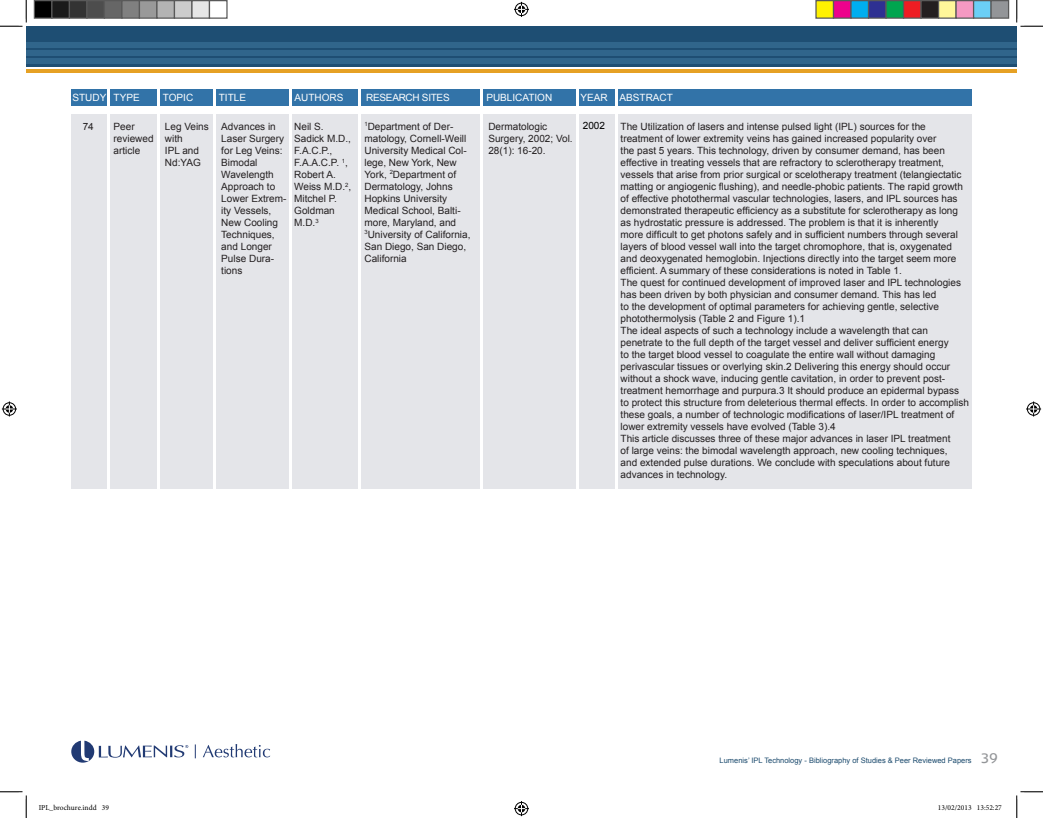
<style>
.page{position:relative;width:1043px;height:818px;background:#fff}
.page>*{position:absolute;margin:0;border:0;box-sizing:border-box;transform-origin:0 0}
.Titles{font:10px/12px "Arial";color:#231f20}
.t1{font:10px "Arial";color:#fff}
.t2{font:10px "Arial";letter-spacing:-.03em;color:#fff}
.t3{font:10px "Arial";color:#000}
.t4{font:9.38px "Arial";letter-spacing:-.03em;color:#fff}
.t5{font:7.5px "Arial";color:#1c4b6e}
.t6{font:7.5px "Minion Pro";color:#000}
.s1{font-size:10px}
.s2{font-family:"Signa Column";font-size:13.75px;color:#939598}
</style>
<div class="page">
<hr style="left:26px;top:69px;width:990px;height:3px;background:#e6a124">
<svg style="left:195px;top:744px;width:1px;height:14px"></svg>
<svg style="left:71px;top:740px;width:117px;height:22px"></svg>
<svg style="left:203px;top:744px;width:67px;height:13px"></svg>
<div style="left:26px;top:26px;width:990px;height:41px;background:#1e4e73"></div>
<div style="left:26px;top:58px;width:990px;height:6px;background:#30658b"></div>
<div style="left:26px;top:50px;width:990px;height:6px;background:#30658b"></div>
<div style="left:26px;top:42px;width:990px;height:6px;background:#30658b"></div>
<div style="left:71px;top:114px;width:900px;height:396px;background:#e4e5e9"></div>
<div style="left:71px;top:89px;width:900px;height:17px;background:#3273a8"></div>
<hr style="left:107px;top:87px;width:3px;height:623px;background:#fff">
<hr style="left:158px;top:87px;width:2px;height:625px;background:#fff">
<hr style="left:213px;top:87px;width:2px;height:625px;background:#fff">
<hr style="left:289px;top:87px;width:3px;height:625px;background:#fff">
<hr style="left:358px;top:87px;width:3px;height:625px;background:#fff">
<hr style="left:480px;top:87px;width:2px;height:625px;background:#fff">
<hr style="left:576px;top:87px;width:2px;height:625px;background:#fff">
<hr style="left:615px;top:87px;width:2px;height:625px;background:#fff">
<div style="left:71px;top:489px;width:900px;height:22px;background:#fff"></div>
<svg style="left:0;top:0;width:27px;height:27px"></svg>
<svg style="left:0;top:791px;width:27px;height:27px"></svg>
<svg style="left:1016px;top:0;width:26px;height:27px"></svg>
<svg style="left:1016px;top:791px;width:26px;height:27px"></svg>
<svg style="left:514px;top:2px;width:15px;height:15px"></svg>
<svg style="left:514px;top:801px;width:15px;height:15px"></svg>
<svg style="left:2px;top:401px;width:15px;height:15px"></svg>
<svg style="left:1026px;top:401px;width:15px;height:15px"></svg>
<div style="left:34px;top:1px;width:18px;height:17px;background:#000"></div>
<div style="left:34px;top:0;width:18px;height:19px;border:1px solid #595959"></div>
<div style="left:52px;top:1px;width:17px;height:17px;background:#1a1a1a"></div>
<div style="left:51px;top:0;width:19px;height:19px;border:1px solid #595959"></div>
<div style="left:69px;top:1px;width:18px;height:17px;background:#333"></div>
<div style="left:69px;top:0;width:19px;height:19px;border:1px solid #595959"></div>
<div style="left:87px;top:1px;width:17px;height:17px;background:#4d4d4d"></div>
<div style="left:86px;top:0;width:19px;height:19px;border:1px solid #595959"></div>
<div style="left:104px;top:1px;width:18px;height:17px;background:#666"></div>
<div style="left:104px;top:0;width:18px;height:19px;border:1px solid #595959"></div>
<div style="left:122px;top:1px;width:17px;height:17px;background:#808080"></div>
<div style="left:121px;top:0;width:19px;height:19px;border:1px solid #595959"></div>
<div style="left:139px;top:1px;width:18px;height:17px;background:#999"></div>
<div style="left:139px;top:0;width:19px;height:19px;border:1px solid #595959"></div>
<div style="left:157px;top:1px;width:17px;height:17px;background:#b3b3b3"></div>
<div style="left:156px;top:0;width:19px;height:19px;border:1px solid #595959"></div>
<div style="left:174px;top:1px;width:18px;height:17px;background:#ccc"></div>
<div style="left:174px;top:0;width:18px;height:19px;border:1px solid #595959"></div>
<div style="left:192px;top:1px;width:17px;height:17px;background:#e6e6e6"></div>
<div style="left:191px;top:0;width:19px;height:19px;border:1px solid #595959"></div>
<div style="left:209px;top:0;width:19px;height:19px;border:1px solid #595959"></div>
<div style="left:816px;top:1px;width:17px;height:17px;background:#fff101"></div>
<div style="left:815px;top:0;width:19px;height:19px;border:1px solid #595959"></div>
<div style="left:833px;top:1px;width:18px;height:17px;background:#ed028c"></div>
<div style="left:832px;top:0;width:19px;height:19px;border:1px solid #595959"></div>
<div style="left:851px;top:1px;width:17px;height:17px;background:#00aeef"></div>
<div style="left:850px;top:0;width:19px;height:19px;border:1px solid #595959"></div>
<div style="left:868px;top:1px;width:18px;height:17px;background:#2e3092"></div>
<div style="left:868px;top:0;width:18px;height:19px;border:1px solid #595959"></div>
<div style="left:886px;top:1px;width:17px;height:17px;background:#00a54f"></div>
<div style="left:885px;top:0;width:19px;height:19px;border:1px solid #595959"></div>
<div style="left:903px;top:1px;width:18px;height:17px;background:#ee1d23"></div>
<div style="left:902px;top:0;width:19px;height:19px;border:1px solid #595959"></div>
<div style="left:921px;top:1px;width:17px;height:17px;background:#231f20"></div>
<div style="left:920px;top:0;width:19px;height:19px;border:1px solid #595959"></div>
<div style="left:938px;top:1px;width:18px;height:17px;background:#fff79a"></div>
<div style="left:938px;top:0;width:18px;height:19px;border:1px solid #595959"></div>
<div style="left:956px;top:1px;width:17px;height:17px;background:#f499c2"></div>
<div style="left:955px;top:0;width:19px;height:19px;border:1px solid #595959"></div>
<div style="left:973px;top:1px;width:18px;height:17px;background:#6bcff6"></div>
<div style="left:972px;top:0;width:19px;height:19px;border:1px solid #595959"></div>
<div style="left:991px;top:1px;width:17px;height:17px;background:#939598"></div>
<div style="left:990px;top:0;width:19px;height:19px;border:1px solid #595959"></div>
<p class="t1" style="left:112px;top:91px;width:28px">TYPE</p>
<p class="t4" style="left:361px;top:91px;width:150px">RESEARCH SITES <span class="s1">PUBLICATION</span></p>
<p class="t1" style="left:539px;top:91px;width:70px">YEAR LANG.</p>
<p class="t1" style="left:72px;top:91px;width:69px">STUDY TYPE</p>
<p class="t1" style="left:163px;top:91px;width:32px">TOPIC</p>
<p class="t1" style="left:219px;top:91px;width:29px">TITLE</p>
<p class="t1" style="left:294px;top:91px;width:50px">AUTHORS</p>
<p class="t2" style="left:366px;top:91px;width:85px">RESEARCH SITES</p>
<p class="t1" style="left:486px;top:91px;width:67px">PUBLICATION</p>
<p class="t1" style="left:580px;top:91px;width:94px">YEAR ABSTRACT</p>
<p class="Titles" style="left:620px;top:120px;width:344px">The Utilization of lasers and intense pulsed light (IPL) sources for the treatment of lower extremity veins has gained increased popularity over<br>the past 5 years. This technology, driven by consumer demand, has been effective in treating vessels that are refractory to sclerotherapy treatment, vessels that arise from prior surgical or scelotherapy treatment (telangiectatic matting or angiogenic flushing), and needle-phobic patients. The rapid growth of effective photothermal vascular technologies, lasers, and IPL sources has demonstrated therapeutic efficiency as a substitute for sclerotherapy as long as hydrostatic pressure is addressed. The problem is that it is inherently more difficult to get photons safely and in sufficient numbers through several layers of blood vessel wall into the target chromophore, that is, oxygenated and deoxygenated hemoglobin. Injections directly into the target seem more efficient. A summary of these considerations is noted in Table 1.</p>
<p class="Titles" style="left:620px;top:276px;width:342px">The quest for continued development of improved laser and IPL technologies has been driven by both physician and consumer demand. This has led<br>to the development of optimal parameters for achieving gentle, selective photothermolysis (Table 2 and Figure 1).1</p>
<p class="Titles" style="left:620px;top:324px;width:350px">The ideal aspects of such a technology include a wavelength that can penetrate to the full depth of the target vessel and deliver sufficient energy<br>to the target blood vessel to coagulate the entire wall without damaging perivascular tissues or overlying skin.2 Delivering this energy should occur without a shock wave, inducing gentle cavitation, in order to prevent post&shy;treatment hemorrhage and purpura.3 It should produce an epidermal bypass to protect this structure from deleterious thermal effects. In order to accomplish these goals, a number of technologic modifications of laser/IPL treatment of lower extremity vessels have evolved (Table 3).4</p>
<p class="Titles" style="left:620px;top:432px;width:331px">This article discusses three of these major advances in laser IPL treatment of large veins: the bimodal wavelength approach, new cooling techniques, and extended pulse durations. We conclude with speculations about future advances in technology.</p>
<p class="Titles" style="left:83px;top:120px;width:13px">74</p>
<p class="Titles" style="left:165px;top:120px;width:45px">Leg Veins with<br>IPL and<br>Nd:YAG</p>
<p class="Titles" style="left:221px;top:120px;width:56px">Advances in</p>
<p class="t3" style="left:583px;top:119px;width:24px">2002</p>
<p class="Titles" style="left:364px;top:120px;width:108px"><sup>1</sup>Department of Der&shy;matology, Cornell-Weill<br>University Medical Col&shy;lege, New York, New<br>York, <sup>2</sup>Department of<br>Dermatology, Johns<br>Hopkins University<br>Medical School, Balti&shy;more, Maryland, and<br><sup>3</sup>University of California,<br>San Diego, San Diego,<br>California</p>
<p class="Titles" style="left:488px;top:121px;width:86px">Dermatologic<br>Surgery, 2002; Vol.<br>28(1): 16-20.</p>
<p class="Titles" style="left:113px;top:120px;width:42px">Peer reviewed article</p>
<p class="Titles" style="left:221px;top:132px;width:67px">Laser Surgery for Leg Veins:<br>Bimodal<br>Wavelength<br>Approach to<br>Lower Extrem&shy;ity Vessels,<br>New Cooling<br>Techniques, and Longer<br>Pulse Dura&shy;tions</p>
<p class="Titles" style="left:294px;top:121px;width:58px">Neil S.<br>Sadick M.D.,<br>F.A.C.P.,<br>F.A.A.C.P. <sup>1</sup>,</p>
<p class="Titles" style="left:294px;top:169px;width:58px">Robert A.<br>Weiss M.D.<sup>2</sup>,<br>Mitchel P.<br>Goldman<br>M.D.<sup>3</sup></p>
<p class="t5" style="left:719px;top:755px;width:280px">Lumenis’ IPL Technology - Bibliography of Studies &amp; Peer Reviewed Papers <span class="s2">39</span></p>
<p class="t6" style="left:39px;top:803px;width:72px">IPL_brochure.indd 39</p>
<p class="t6" style="left:938px;top:803px;width:65px">13/02/2013 13:52:27</p>
</div>
